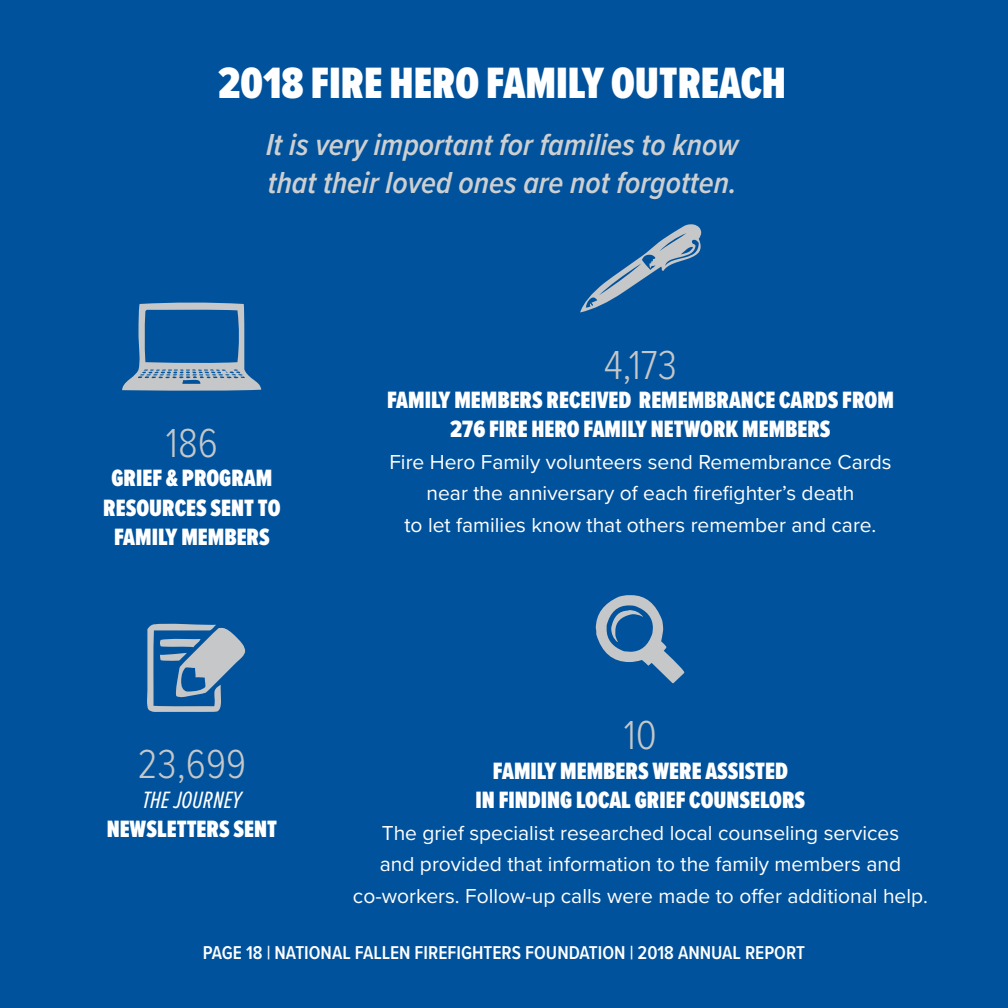
<style>
.page{position:relative;width:1008px;height:1008px;background:#00529c}
.page>*{position:absolute;margin:0;border:0;box-sizing:border-box;transform-origin:0 0}
.Info_-Numbers{font:126px "School";color:#c5c7c8}
.Main_Text_-_White{font:126px "Ecommerce";color:#c5c7c8}
.Page_Title_White{font:900 45.5px "Proxima Nova Ex Cn";color:#fff}
.Info_-Numbers-2{font:300 42px "Proxima Nova Cond";color:#c5c7c8}
.Subtitle_Light{font:italic 600 31.5px/37.8px "Proxima Nova Cond";color:#cdcfd0}
.Info_-_Text_-_White{font:900 24.5px/29.4px "Proxima Nova Ex Cn";color:#fff;text-align:center}
.Main_Text_-_White-2{font:21px "Proxima Nova";color:#fff}
.Page_Numbers-_White{font:600 19.25px "Proxima Nova Cond";color:#fff}
.s1{font-weight:400;font-style:italic}
</style>
<div class="page">
<p class="Page_Title_White" style="left:218px;top:49px;width:569px">2018 FIRE HERO FAMILY OUTREACH</p>
<p class="Subtitle_Light" style="left:266px;top:125px;width:474px">It is very important for families to know that their loved ones are not forgotten.</p>
<p class="Info_-Numbers" style="left:119px;top:273px;width:146px">Ç</p>
<p class="Info_-Numbers-2" style="left:166px;top:412px;width:53px">186</p>
<p class="Info_-_Text_-_White" style="left:103px;top:463px;width:179px">GRIEF &amp; PROGRAM<br>RESOURCES SENT TO<br>FAMILY MEMBERS</p>
<p class="Info_-Numbers" style="left:145px;top:595px;width:104px">À</p>
<p class="Info_-Numbers-2" style="left:138px;top:733px;width:110px">23,699</p>
<p class="Info_-_Text_-_White" style="left:107px;top:784px;width:172px"><span class="s1">THE JOURNEY<br></span>NEWSLETTERS SENT</p>
<p class="Info_-Numbers" style="left:577px;top:195px;width:128px">o</p>
<p class="Info_-Numbers-2" style="left:604px;top:334px;width:74px">4,173</p>
<p class="Info_-_Text_-_White" style="left:387px;top:385px;width:508px">FAMILY MEMBERS RECEIVED REMEMBRANCE CARDS FROM<br>276 FIRE HERO FAMILY NETWORK MEMBERS</p>
<p class="Main_Text_-_White-2" style="left:389px;top:446px;width:504px">Fire Hero Family volunteers send Remembrance Cards</p>
<p class="Main_Text_-_White-2" style="left:427px;top:478px;width:429px">near the anniversary of each firefighter’s death</p>
<p class="Main_Text_-_White-2" style="left:404px;top:509px;width:474px">to let families know that others remember and care.</p>
<p class="Main_Text_-_White" style="left:593px;top:580px;width:97px">5</p>
<p class="Info_-Numbers-2" style="left:624px;top:704px;width:35px">10</p>
<p class="Info_-_Text_-_White" style="left:476px;top:756px;width:331px">FAMILY MEMBERS WERE ASSISTED<br>IN FINDING LOCAL GRIEF COUNSELORS</p>
<p class="Main_Text_-_White-2" style="left:382px;top:817px;width:519px">The grief specialist researched local counseling services</p>
<p class="Main_Text_-_White-2" style="left:380px;top:848px;width:523px">and provided that information to the family members and</p>
<p class="Main_Text_-_White-2" style="left:353px;top:880px;width:576px">co-workers. Follow-up calls were made to offer additional help.</p>
<p class="Page_Numbers-_White" style="left:203px;top:939px;width:604px">PAGE 18 | NATIONAL FALLEN FIREFIGHTERS FOUNDATION | 2018 ANNUAL REPORT</p>
</div>
